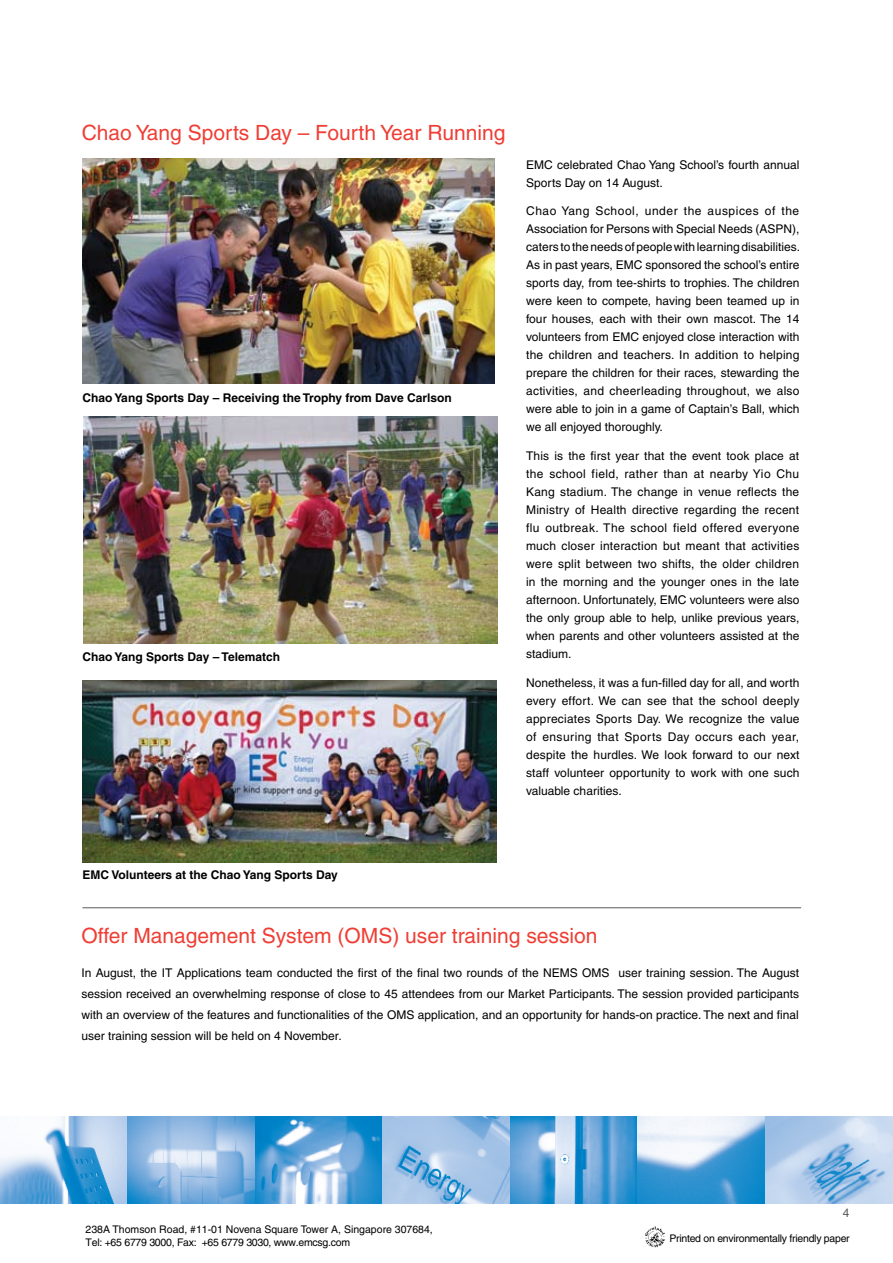
<style>
.page{position:relative;width:893px;height:1263px;background:#fff}
.page>*{position:absolute;margin:0;border:0;box-sizing:border-box;transform-origin:0 0}
.t1{font:21px "Helvetica";color:#ef3e35}
.t2{font:12px/18px "Helvetica";color:#000;text-align:justify}
.t3{font:700 12px "Helvetica";color:#000}
.t4{font:12px "Helvetica";color:#58595b}
.t5{font:10.5px/12.6px "Helvetica";color:#000}
.t6{font:10.5px "Helvetica";letter-spacing:-.025em;color:#000}
</style>
<div class="page">
<img style="left:644px;top:1226px;width:21px;height:21px">
<img style="left:637px;top:1116px;width:256px;height:87px">
<img style="left:509px;top:1116px;width:128px;height:87px">
<img style="left:382px;top:1116px;width:127px;height:87px">
<img style="left:254px;top:1116px;width:128px;height:87px">
<img style="left:127px;top:1116px;width:127px;height:87px">
<img style="left:0;top:1116px;width:127px;height:87px">
<img style="left:84px;top:417px;width:413px;height:226px">
<img style="left:83px;top:158px;width:412px;height:226px">
<img style="left:83px;top:680px;width:413px;height:182px">
<hr style="left:83px;top:907px;width:718px;height:1px;background:#58595b">
<h1 class="t1" style="left:82px;top:120px;width:425px">Chao Yang Sports Day – Fourth Year Running</h1>
<p class="t3" style="left:82px;top:390px;width:371px">Chao Yang Sports Day – Receiving the Trophy from Dave Carlson</p>
<p class="t3" style="left:83px;top:649px;width:199px">Chao Yang Sports Day – Telematch</p>
<p class="t2" style="left:526px;top:156px;width:275px">EMC celebrated Chao Yang School’s fourth annual<br>Sports Day on 14 August.</p>
<p class="t2" style="left:526px;top:202px;width:275px">Chao Yang School, under the auspices of the Association for Persons with Special Needs (ASPN), caters to the needs of people with learning disabilities.<br>As in past years, EMC sponsored the school’s entire sports day, from tee-shirts to trophies. The children were keen to compete, having been teamed up in four houses, each with their own mascot. The 14 volunteers from EMC enjoyed close interaction with the children and teachers. In addition to helping prepare the children for their races, stewarding the activities, and cheerleading throughout, we also were able to join in a game of Captain’s Ball, which we all enjoyed thoroughly.</p>
<p class="t2" style="left:526px;top:447px;width:275px">This is the first year that the event took place at the school field, rather than at nearby Yio Chu Kang stadium. The change in venue reflects the Ministry of Health directive regarding the recent flu outbreak. The school field offered everyone much closer interaction but meant that activities were split between two shifts, the older children in the morning and the younger ones in the late afternoon. Unfortunately, EMC volunteers were also the only group able to help, unlike previous years, when parents and other volunteers assisted at the stadium.</p>
<p class="t2" style="left:526px;top:673px;width:275px">Nonetheless, it was a fun-filled day for all, and worth every effort. We can see that the school deeply appreciates Sports Day. We recognize the value of ensuring that Sports Day occurs each year, despite the hurdles. We look forward to our next staff volunteer opportunity to work with one such valuable charities.</p>
<p class="t3" style="left:82px;top:867px;width:257px">EMC Volunteers at the Chao Yang Sports Day</p>
<h1 class="t1" style="left:81px;top:924px;width:518px">Offer Management System (OMS) user training session</h1>
<p class="t2" style="left:81px;top:962px;width:719px;line-height:21px">In August, the IT Applications team conducted the first of the final two rounds of the NEMS OMS user training session. The August session received an overwhelming response of close to 45 attendees from our Market Participants. The session provided participants with an overview of the features and functionalities of the OMS application, and an opportunity for hands-on practice. The next and final user training session will be held on 4 November.</p>
<p class="t4" style="left:843px;top:1206px;width:8px">4</p>
<p class="t5" style="left:86px;top:1223px;width:349px">238A Thomson Road, #11-01 Novena Square Tower A, Singapore 307684,<br>Tel: +65 6779 3000, Fax: +65 6779 3030, www.emcsg.com</p>
<p class="t6" style="left:669px;top:1232px;width:182px">Printed on environmentally friendly paper</p>
</div>
